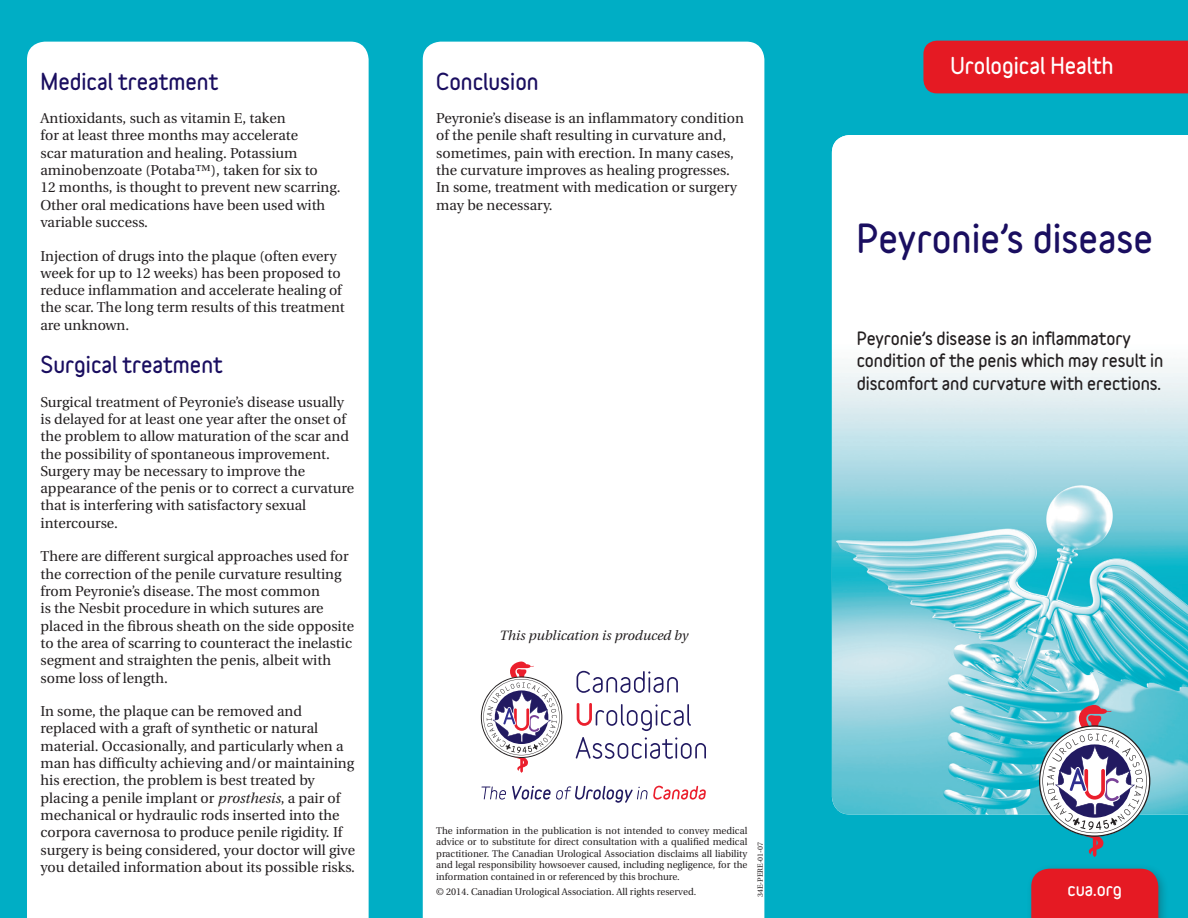
<style>
.page{position:relative;width:1188px;height:918px;background:#00aec5}
.page>*{position:absolute;margin:0;border:0;box-sizing:border-box;transform-origin:0 0}
.t1{font:900 36px "Variable";color:#1a0e60}
.t2{font:900 21px "Variable";color:#1a0e60}
.t3{font:900 21px "Variable";color:#fff}
.Body_-_UTI_Female{font:900 16.5px/22.5px "Variable";letter-spacing:-.005em;color:#231f20}
.t4{font:900 16.5px "Variable";color:#fff}
.t5{font:14.4px/17.2px "Utopia";color:#231f20}
.t6{font:italic 13.5px "Utopia";color:#231f20}
.t7{font:9.75px/11.4px "Utopia";color:#231f20;text-align:justify}
.t8{font:7.5px "Utopia";color:#231f20}
.s1{font-style:italic}
</style>
<div class="page">
<img style="left:832px;top:135px;width:356px;height:679px">
<div style="left:1026px;top:863px;width:144px;height:55px;background:#231f20;opacity:.3"></div>
<div style="left:1031px;top:869px;width:127px;height:49px;background:#e51a23"></div>
<div style="left:923px;top:41px;width:265px;height:52px;background:#e51a23"></div>
<div style="left:423px;top:42px;width:341px;height:876px;background:#fff"></div>
<div style="left:27px;top:42px;width:342px;height:876px;background:#fff"></div>
<svg style="left:577px;top:671px;width:101px;height:22px;background:#cfcddc"></svg>
<svg style="left:577px;top:703px;width:114px;height:28px;background:#ded4df"></svg>
<svg style="left:576px;top:737px;width:130px;height:22px;background:#d0cedd"></svg>
<svg style="left:481px;top:787px;width:25px;height:13px"></svg>
<svg style="left:512px;top:786px;width:194px;height:17px;background:#dbcbd7"></svg>
<svg style="left:481px;top:662px;width:81px;height:111px;background:#d4c9d3"></svg>
<svg style="left:1039px;top:705px;width:111px;height:152px"></svg>
<div style="left:751px;top:135px;width:9px;height:427px;background:#fff"></div>
<p class="t2" style="left:40px;top:65px;width:179px">Medical treatment</p>
<p class="t5" style="left:40px;top:110px;width:302px">Antioxidants, such as vitamin E, taken<br>for at least three months may accelerate<br>scar maturation and healing. Potassium aminobenzoate (Potaba™), taken for six to<br>12 months, is thought to prevent new scarring.<br>Other oral medications have been used with variable success.</p>
<p class="t5" style="left:40px;top:247px;width:306px">Injection of drugs into the plaque (often every week for up to 12 weeks) has been proposed to reduce inflammation and accelerate healing of the scar. The long term results of this treatment are unknown.</p>
<p class="t2" style="left:40px;top:348px;width:184px">Surgical treatment</p>
<p class="t5" style="left:40px;top:393px;width:315px">Surgical treatment of Peyronie’s disease usually is delayed for at least one year after the onset of the problem to allow maturation of the scar and the possibility of spontaneous improvement.<br>Surgery may be necessary to improve the appearance of the penis or to correct a curvature that is interfering with satisfactory sexual intercourse.</p>
<p class="t5" style="left:40px;top:548px;width:315px">There are different surgical approaches used for the correction of the penile curvature resulting from Peyronie’s disease. The most common<br>is the Nesbit procedure in which sutures are placed in the fibrous sheath on the side opposite to the area of scarring to counteract the inelastic segment and straighten the penis, albeit with some loss of length.</p>
<p class="t5" style="left:40px;top:703px;width:316px">In some, the plaque can be removed and replaced with a graft of synthetic or natural material. Occasionally, and particularly when a man has difficulty achieving and/or maintaining his erection, the problem is best treated by placing a penile implant or <span class="s1">prosthesis</span>, a pair of mechanical or hydraulic rods inserted into the corpora cavernosa to produce penile rigidity. If surgery is being considered, your doctor will give you detailed information about its possible risks.</p>
<p class="t2" style="left:436px;top:65px;width:104px">Conclusion</p>
<p class="t5" style="left:436px;top:110px;width:309px">Peyronie’s disease is an inflammatory condition of the penile shaft resulting in curvature and, sometimes, pain with erection. In many cases, the curvature improves as healing progresses.<br>In some, treatment with medication or surgery may be necessary.</p>
<p class="t6" style="left:499px;top:628px;width:190px">This publication is produced by</p>
<p class="t7" style="left:436px;top:825px;width:313px">The information in the publication is not intended to convey medical advice or to substitute for direct consultation with a qualified medical practitioner. The Canadian Urological Association disclaims all liability and legal responsibility howsoever caused, including negligence, for the information contained in or referenced by this brochure.</p>
<p class="t7" style="left:436px;top:886px;width:262px">© 2014. Canadian Urological Association. All rights reserved.</p>
<p class="t8" style="left:756px;top:897px;width:57px;rotate:-90deg">34E-PERE-01-07</p>
<p class="t3" style="left:950px;top:49px;width:165px">Urological Health</p>
<p class="t1" style="left:856px;top:210px;width:298px">Peyronie’s disease</p>
<p class="Body_-_UTI_Female" style="left:857px;top:326px;width:308px">Peyronie’s disease is an inflammatory condition of the penis which may result in discomfort and curvature with erections.</p>
<p class="t4" style="left:1067px;top:877px;width:56px">cua.org</p>
</div>
